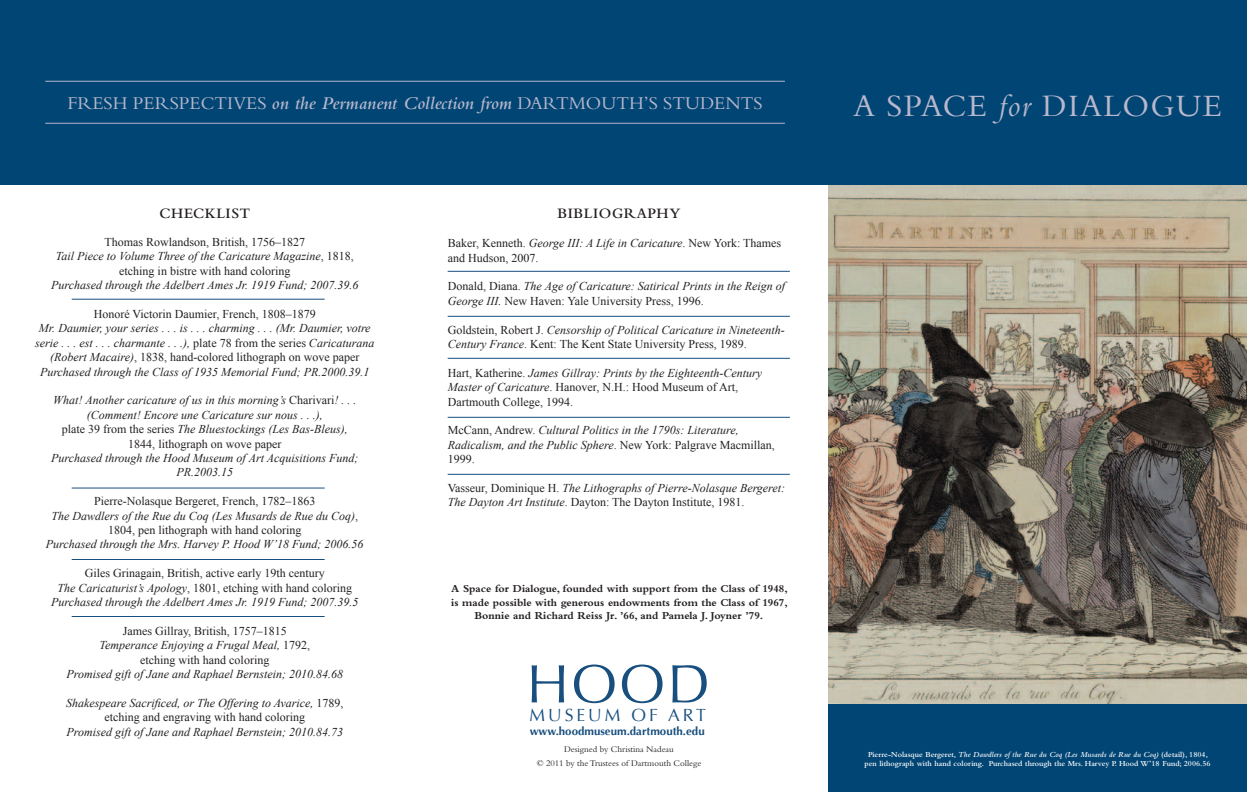
<style>
.page{position:relative;width:1247px;height:792px;background:#fff}
.page>*{position:absolute;margin:0;border:0;box-sizing:border-box;transform-origin:0 0}
.t1{font:54.2px "Optima";color:#184f7e}
.t2{font:32.5px "Bembo";letter-spacing:.04em;color:#b8b7cc}
.t3{font:18.8px "Bembo";color:#b8b7cc}
.t4{font:17.6px "Optima";letter-spacing:.17em;color:#184f7e}
.t5{font:600 15px "Bembo";letter-spacing:.04em;color:#231f20}
.t6{font:italic 12px/14.4px "Times New Roman";color:#231f20;text-align:center}
.t7{font:12px/14.4px "Times New Roman";color:#231f20;text-align:center}
.t8{font:700 11.5px "Optima";color:#184f7e}
.t9{font:700 11px/13.2px "Bembo";color:#231f20;text-align:center}
.t10{font:9px/14.4px "Bembo";color:#231f20;text-align:center}
.t11{font:600 8px/9.6px "Bembo";color:#fff;text-align:center}
.s1{font-weight:600;font-style:italic}
.s2{font-style:italic}
.s3{font-style:normal}
</style>
<div class="page">
<img style="left:828px;top:184px;width:418px;height:520px">
<div style="left:828px;top:704px;width:418px;height:88px;background:#004574"></div>
<div style="left:0;top:0;width:1246px;height:184px;background:#004574"></div>
<hr style="left:45px;top:81px;width:740px;height:1px;background:#b8b7cc">
<hr style="left:45px;top:123px;width:740px;height:1px;background:#b8b7cc">
<hr style="left:448px;top:271px;width:342px;height:1px;background:#184f7e">
<hr style="left:448px;top:316px;width:342px;height:1px;background:#184f7e">
<hr style="left:448px;top:358px;width:342px;height:1px;background:#184f7e">
<hr style="left:448px;top:417px;width:342px;height:1px;background:#184f7e">
<hr style="left:448px;top:474px;width:342px;height:1px;background:#184f7e">
<hr style="left:72px;top:299px;width:253px;height:1px;background:#184f7e">
<hr style="left:72px;top:488px;width:253px;height:1px;background:#184f7e">
<hr style="left:72px;top:559px;width:253px;height:1px;background:#184f7e">
<hr style="left:72px;top:616px;width:253px;height:1px;background:#184f7e">
<h3 class="t3" style="left:67px;top:92px;width:696px">FRESH PERSPECTIVES <span class="s1">on the Permanent Collection from</span> DARTMOUTH’S STUDENTS</h3>
<h2 class="t2" style="left:853px;top:87px;width:371px">A SPACE <span class="s2">for</span> DIALOGUE</h2>
<p class="t5" style="left:160px;top:205px;width:92px">CHECKLIST</p>
<p class="t7" style="left:56px;top:235px;width:299px">Thomas Rowlandson, British, 1756–1827<br><span class="s2">Tail Piece to Volume Three of the Caricature Magazine</span>, 1818, etching in bistre with hand coloring</p>
<p class="t6" style="left:51px;top:278px;width:308px">Purchased through the Adelbert Ames Jr. 1919 Fund; 2007.39.6</p>
<p class="t7" style="left:94px;top:307px;width:223px">Honoré Victorin Daumier, French, 1808–1879</p>
<p class="t6" style="left:35px;top:321px;width:340px">Mr. Daumier, your series . . . is . . . charming . . . (Mr. Daumier, votre serie . . . est . . . charmante . . .), <span class="s3">plate 78 from the series</span> Caricaturana (Robert Macaire)<span class="s3">, 1838, hand-colored lithograph on wove paper </span>Purchased through the Class of 1935 Memorial Fund; PR.2000.39.1</p>
<p class="t6" style="left:53px;top:393px;width:305px">What! Another caricature of us in this morning’s <span class="s3">Charivari</span>! . . . (Comment! Encore une Caricature sur nous . . .),<br><span class="s3">plate 39 from the series</span> The Bluestockings (Les Bas-Bleus), <span class="s3">1844, lithograph on wove paper</span></p>
<p class="t6" style="left:51px;top:451px;width:309px">Purchased through the Hood Museum of Art Acquisitions Fund;<br>PR.2003.15</p>
<p class="t7" style="left:51px;top:494px;width:308px">Pierre-Nolasque Bergeret, French, 1782–1863<br><span class="s2">The Dawdlers of the Rue du Coq (Les Musards de Rue du Coq)</span>,<br>1804, pen lithograph with hand coloring</p>
<p class="t6" style="left:46px;top:537px;width:319px">Purchased through the Mrs. Harvey P. Hood W’18 Fund; 2006.56</p>
<p class="t6" style="left:51px;top:566px;width:308px"><span class="s3">Giles Grinagain, British, active early 19th century<br></span>The Caricaturist’s Apology<span class="s3">, 1801, etching with hand coloring<br></span>Purchased through the Adelbert Ames Jr. 1919 Fund; 2007.39.5</p>
<p class="t7" style="left:99px;top:623px;width:212px">James Gillray, British, 1757–1815<br><span class="s2">Temperance Enjoying a Frugal Meal,</span> 1792, etching with hand coloring</p>
<p class="t6" style="left:66px;top:667px;width:278px">Promised gift of Jane and Raphael Bernstein; 2010.84.68</p>
<p class="t6" style="left:66px;top:695px;width:279px">Shakespeare Sacrificed, or The Offering to Avarice, <span class="s3">1789, etching and engraving with hand coloring</span></p>
<p class="t6" style="left:66px;top:724px;width:278px">Promised gift of Jane and Raphael Bernstein; 2010.84.73</p>
<p class="t5" style="left:557px;top:205px;width:124px">BIBLIOGRAPHY</p>
<p class="t7" style="left:448px;top:236px;width:335px;text-align:left">Baker, Kenneth. <span class="s2">George III: A Life in Caricature</span>. New York: Thames and Hudson, 2007.</p>
<p class="t6" style="left:448px;top:279px;width:338px;text-align:left"><span class="s3">Donald, Diana.</span> The Age of Caricature: Satirical Prints in the Reign of<br>George III. <span class="s3">New Haven: Yale University Press, 1996.</span></p>
<p class="t7" style="left:448px;top:322px;width:338px;text-align:left">Goldstein, Robert J. <span class="s2">Censorship of Political Caricature in Nineteenth-<br>Century France</span>. Kent: The Kent State University Press, 1989.</p>
<p class="t7" style="left:448px;top:365px;width:316px;text-align:left">Hart, Katherine. <span class="s2">James Gillray: Prints by the Eighteenth-Century<br>Master of Caricature</span>. Hanover, N.H.: Hood Museum of Art,<br>Dartmouth College, 1994.</p>
<p class="t6" style="left:448px;top:423px;width:328px;text-align:left"><span class="s3">McCann, Andrew.</span> Cultural Politics in the 1790s: Literature,<br>Radicalism, and the Public Sphere<span class="s3">. New York: Palgrave Macmillan,<br>1999.</span></p>
<p class="t6" style="left:448px;top:481px;width:339px;text-align:left"><span class="s3">Vasseur, Dominique H.</span> The Lithographs of Pierre-Nolasque Bergeret:<br>The Dayton Art Institute<span class="s3">. Dayton: The Dayton Institute, 1981.</span></p>
<p class="t9" style="left:451px;top:582px;width:338px">A Space for Dialogue, founded with support from the Class of 1948, is made possible with generous endowments from the Class of 1967,<br>Bonnie and Richard Reiss Jr. ’66, and Pamela J. Joyner ’79.</p>
<h1 class="t1" style="left:527px;top:653px;width:184px">HOOD</h1>
<h3 class="t4" style="left:529px;top:705px;width:178px">MUSEUM OF ART</h3>
<p class="t8" style="left:529px;top:724px;width:176px">www.hoodmuseum.dartmouth.edu</p>
<p class="t10" style="left:536px;top:742px;width:166px">Designed by Christina Nadeau<br>© 2011 by the Trustees of Dartmouth College</p>
<p class="t11" style="left:864px;top:749px;width:348px">Pierre-Nolasque Bergeret, <span class="s2">The Dawdlers of the Rue du Coq (Les Musards de Rue du Coq)</span> (detail), 1804, pen lithograph with hand coloring. Purchased through the Mrs. Harvey P. Hood W’18 Fund; 2006.56</p>
</div>
